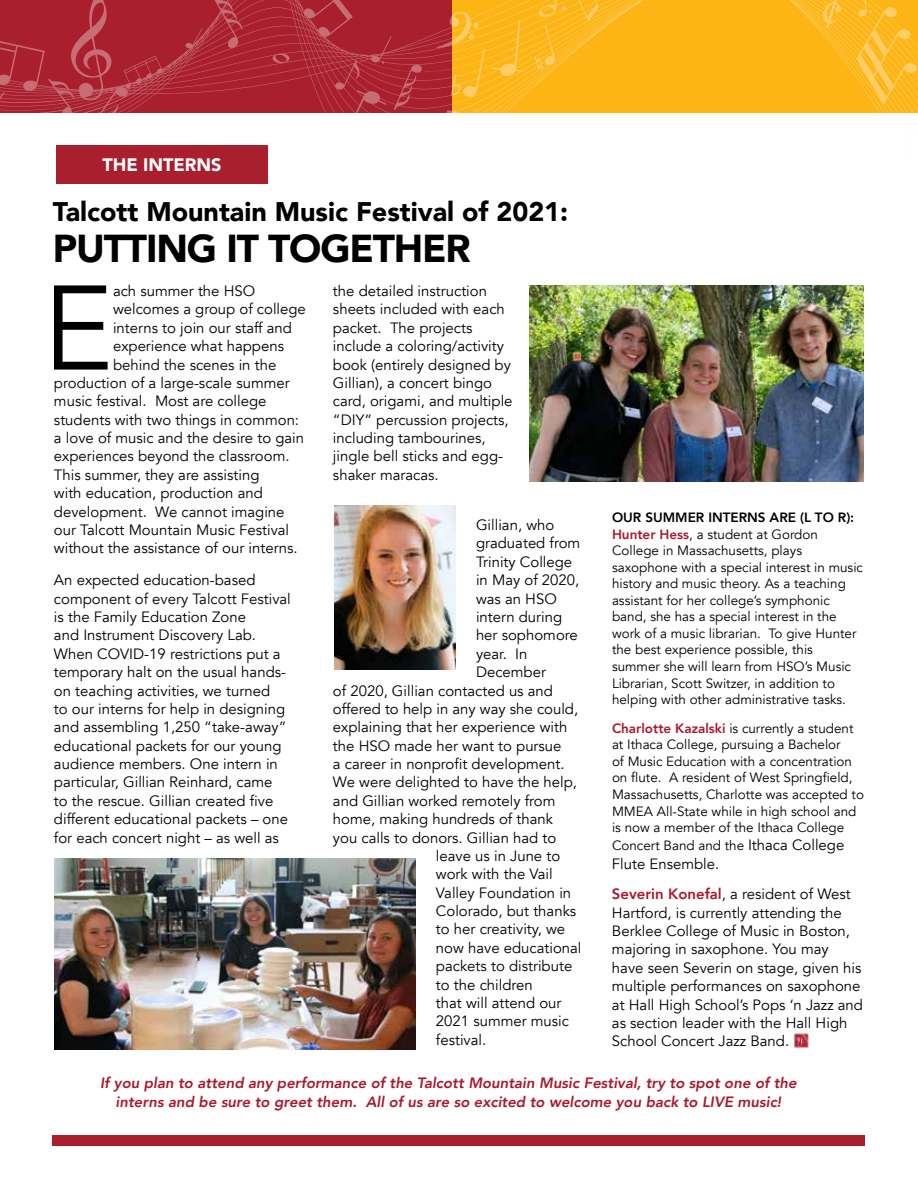
<style>
.page{position:relative;width:918px;height:1188px;background:#fff}
.page>*{position:absolute;margin:0;border:0;box-sizing:border-box;transform-origin:0 0}
.t1{font:118.8px "Avenir";color:#000}
.t2{font:900 38.85px "Avenir";letter-spacing:-.03em;color:#000}
.t3{font:900 26.85px "Avenir";color:#000}
.t4{font:900 18px "Avenir";color:#fff}
.t5{font:15px/18.5px "Avenir";color:#000}
.t6{font:italic 800 15px/18.5px "Avenir";color:#aa182c;text-align:center}
.t7{font:13.5px/16.5px "Avenir";color:#000}
.s1{font-weight:800}
.s2{font-weight:800;color:#aa182c}
.s3{font-size:15px}
</style>
<div class="page">
<svg style="left:162px;top:100px;width:694px;height:13px;background:#e8921b"></svg>
<svg style="left:162px;top:0;width:694px;height:100px;background:#e9941d"></svg>
<svg style="left:185px;top:28px;width:18px;height:21px"></svg>
<svg style="left:575px;top:0;width:24px;height:22px"></svg>
<svg style="left:0;top:0;width:162px;height:113px;background:#ad2b39"></svg>
<svg style="left:213px;top:0;width:30px;height:49px"></svg>
<svg style="left:492px;top:20px;width:32px;height:57px;background:#fcb924"></svg>
<svg style="left:538px;top:0;width:18px;height:18px"></svg>
<svg style="left:562px;top:7px;width:4px;height:4px"></svg>
<svg style="left:535px;top:26px;width:20px;height:45px"></svg>
<svg style="left:273px;top:0;width:212px;height:113px;background:#b83e33"></svg>
<svg style="left:823px;top:0;width:18px;height:28px"></svg>
<svg style="left:856px;top:0;width:62px;height:113px;background:#fcbb29"></svg>
<div style="left:52px;top:1135px;width:813px;height:11px;background:#a91f2e"></div>
<img style="left:794px;top:1033px;width:15px;height:15px">
<img style="left:529px;top:285px;width:334px;height:197px">
<div style="left:56px;top:145px;width:212px;height:39px;background:#a91f2e"></div>
<img style="left:335px;top:505px;width:121px;height:164px">
<img style="left:54px;top:859px;width:362px;height:191px">
<p class="t4" style="left:103px;top:150px;width:120px">THE INTERNS</p>
<h3 class="t3" style="left:53px;top:189px;width:517px">Talcott Mountain Music Festival of 2021:</h3>
<h2 class="t2" style="left:53px;top:215px;width:419px">PUTTING IT TOGETHER</h2>
<h1 class="t1" style="left:43px;top:258px;width:72px">E</h1>
<p class="t5" style="left:113px;top:282px;width:144px">ach summer the HSO</p>
<p class="t5" style="left:113px;top:300px;width:194px">welcomes a group of college</p>
<p class="t5" style="left:113px;top:319px;width:180px">interns to join our staff and</p>
<p class="t5" style="left:113px;top:337px;width:173px">experience what happens</p>
<p class="t5" style="left:113px;top:355px;width:165px">behind the scenes in the</p>
<p class="t5" style="left:54px;top:374px;width:237px">production of a large-scale summer</p>
<p class="t5" style="left:54px;top:392px;width:214px">music festival. Most are college</p>
<p class="t5" style="left:54px;top:411px;width:247px">students with two things in common:</p>
<p class="t5" style="left:54px;top:429px;width:252px">a love of music and the desire to gain</p>
<p class="t5" style="left:54px;top:447px;width:237px">experiences beyond the classroom.</p>
<p class="t5" style="left:54px;top:466px;width:207px">This summer, they are assisting</p>
<p class="t5" style="left:54px;top:484px;width:210px">with education, production and</p>
<p class="t5" style="left:54px;top:503px;width:232px">development. We cannot imagine</p>
<p class="t5" style="left:54px;top:521px;width:237px">our Talcott Mountain Music Festival</p>
<p class="t5" style="left:54px;top:539px;width:245px">without the assistance of our interns.</p>
<p class="t5" style="left:54px;top:571px;width:238px">An expected education-based component of every Talcott Festival is the Family Education Zone<br>and Instrument Discovery Lab.<br>When COVID-19 restrictions put a temporary halt on the usual hands&shy;on teaching activities, we turned<br>to our interns for help in designing and assembling 1,250 “take-away” educational packets for our young audience members. One intern in particular, Gillian Reinhard, came<br>to the rescue. Gillian created five different educational packets – one for each concert night – as well as</p>
<p class="t5" style="left:333px;top:282px;width:181px">the detailed instruction sheets included with each packet. The projects include a coloring/activity book (entirely designed by<br>Gillian), a concert bingo card, origami, and multiple “DIY” percussion projects, including tambourines, jingle bell sticks and egg&shy;shaker maracas.</p>
<p class="t5" style="left:476px;top:516px;width:80px">Gillian, who</p>
<p class="t5" style="left:476px;top:534px;width:106px">graduated from</p>
<p class="t5" style="left:476px;top:553px;width:98px">Trinity College</p>
<p class="t5" style="left:476px;top:571px;width:105px">in May of 2020,</p>
<p class="t5" style="left:476px;top:590px;width:82px">was an HSO</p>
<p class="t5" style="left:476px;top:608px;width:88px">intern during</p>
<p class="t5" style="left:476px;top:626px;width:103px">her sophomore</p>
<p class="t5" style="left:476px;top:645px;width:53px">year. In</p>
<p class="t5" style="left:476px;top:663px;width:72px">December</p>
<p class="t5" style="left:333px;top:681px;width:222px">of 2020, Gillian contacted us and</p>
<p class="t5" style="left:333px;top:700px;width:247px">offered to help in any way she could,</p>
<p class="t5" style="left:333px;top:718px;width:236px">explaining that her experience with</p>
<p class="t5" style="left:333px;top:737px;width:230px">the HSO made her want to pursue</p>
<p class="t5" style="left:333px;top:755px;width:233px">a career in nonprofit development.</p>
<p class="t5" style="left:333px;top:773px;width:246px">We were delighted to have the help,</p>
<p class="t5" style="left:333px;top:792px;width:224px">and Gillian worked remotely from</p>
<p class="t5" style="left:333px;top:810px;width:222px">home, making hundreds of thank</p>
<p class="t5" style="left:333px;top:828px;width:225px">you calls to donors. Gillian had to</p>
<p class="t5" style="left:436px;top:847px;width:126px">leave us in June to</p>
<p class="t5" style="left:436px;top:865px;width:118px">work with the Vail</p>
<p class="t5" style="left:436px;top:884px;width:137px">Valley Foundation in</p>
<p class="t5" style="left:436px;top:902px;width:142px">Colorado, but thanks</p>
<p class="t5" style="left:436px;top:920px;width:131px">to her creativity, we</p>
<p class="t5" style="left:436px;top:939px;width:147px">now have educational</p>
<p class="t5" style="left:436px;top:957px;width:138px">packets to distribute</p>
<p class="t5" style="left:436px;top:976px;width:98px">to the children</p>
<p class="t5" style="left:436px;top:994px;width:127px">that will attend our</p>
<p class="t5" style="left:436px;top:1012px;width:135px">2021 summer music</p>
<p class="t5" style="left:436px;top:1031px;width:52px">festival.</p>
<p class="t7" style="left:612px;top:509px;width:253px"><span class="s1">OUR SUMMER INTERNS ARE (L TO R):<br></span><span class="s2">Hunter Hess</span>, a student at Gordon College in Massachusetts, plays saxophone with a special interest in music history and music theory. As a teaching assistant for her college’s symphonic band, she has a special interest in the work of a music librarian. To give Hunter the best experience possible, this summer she will learn from HSO’s Music Librarian, Scott Switzer, in addition to helping with other administrative tasks.</p>
<p class="t7" style="left:612px;top:720px;width:254px"><span class="s2">Charlotte Kazalski</span> is currently a student at Ithaca College, pursuing a Bachelor<br>of Music Education with a concentration on flute. A resident of West Springfield, Massachusetts, Charlotte was accepted to MMEA All-State while in high school and is now a member of the Ithaca College</p>
<p class="t7" style="left:612px;top:838px;width:234px">Concert Band and the <span class="s3">Ithaca College</span></p>
<p class="t5" style="left:612px;top:849px;width:240px;line-height:30.6px">Flute Ensemble.<br><span class="s2">Severin Konefal</span>, a resident of West</p>
<p class="t5" style="left:612px;top:904px;width:253px">Hartford, is currently attending the Berklee College of Music in Boston, majoring in saxophone. You may have seen Severin on stage, given his multiple performances on saxophone at Hall High School’s Pops ‘n Jazz and as section leader with the Hall High School Concert Jazz Band.</p>
<p class="t6" style="left:100px;top:1074px;width:698px">If you plan to attend any performance of the Talcott Mountain Music Festival, try to spot one of the interns and be sure to greet them. All of us are so excited to welcome you back to LIVE music!</p>
</div>
